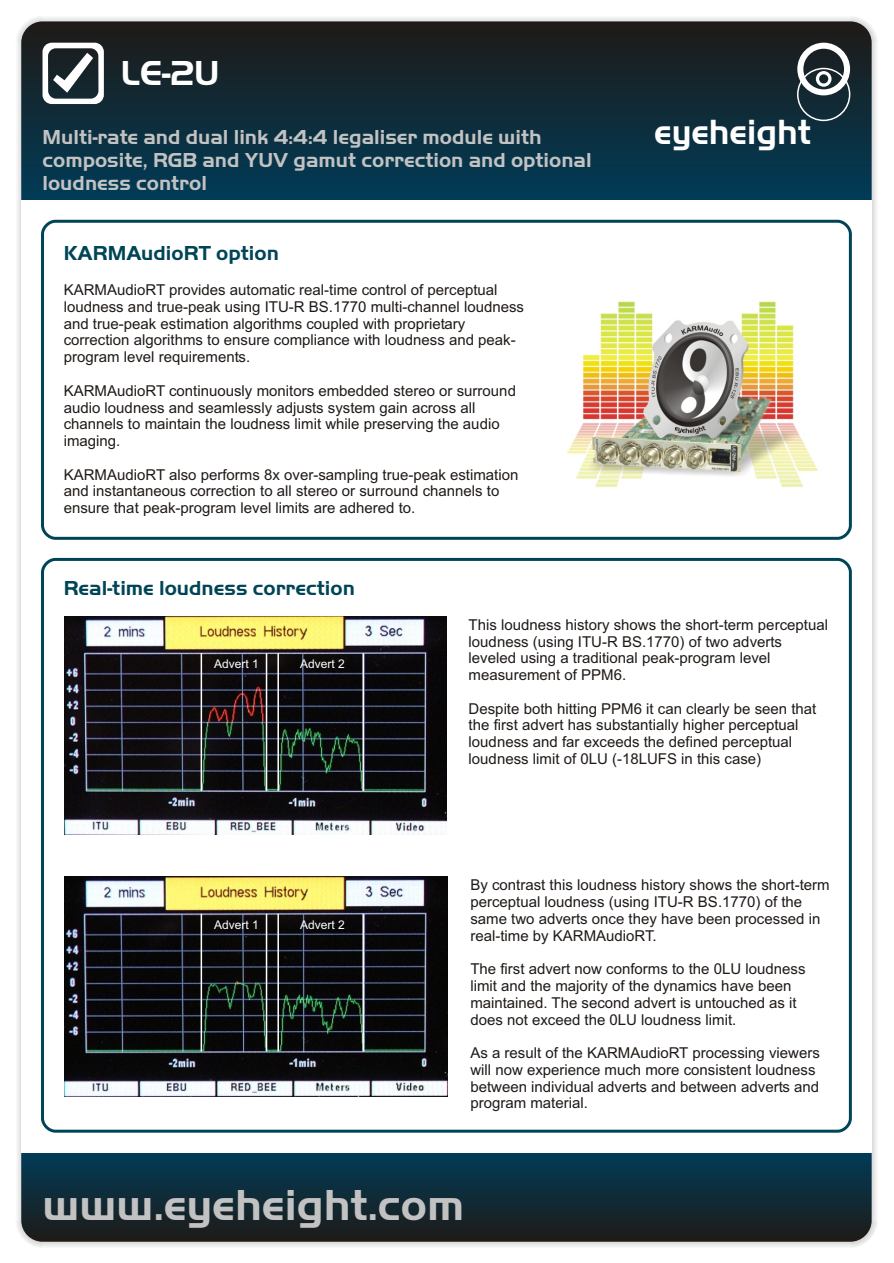
<style>
.page{position:relative;width:894px;height:1263px;background:#fff}
.page>*{position:absolute;margin:0;border:0;box-sizing:border-box;transform-origin:0 0}
.t1{font:45px "Handel Got D Bol";color:#c2c2c2}
.t2{font:36.3px "Handel Got D Bol";color:#fff;scale:.95 1}
.t3{font:36px "Handel Got D Bol";color:#fff}
.t4{font:21px/23.1px "Handel Got D Bol";color:#c2c2c2}
.t5{font:21px "Handel Got D Bol";color:#004557}
.t6{font:15px/16.8px "Arial";color:#1f1a17}
.t7{font:12px "Arial";color:#fff}
</style>
<div class="page">
<svg style="left:16px;top:1220px;width:27px;height:27px"></svg>
<svg style="left:850px;top:1220px;width:27px;height:28px"></svg>
<div style="left:43px;top:1220px;width:807px;height:28px;background:#e8e8e7"></div>
<div style="left:43px;top:15px;width:807px;height:28px;background:#eee"></div>
<div style="left:15px;top:43px;width:28px;height:1177px;background:#eeeded"></div>
<div style="left:850px;top:43px;width:28px;height:1177px;background:linear-gradient(to bottom,#e8e8e8,#e8e8e8)"></div>
<svg style="left:21px;top:21px;width:851px;height:179px;background:#0f2c39"></svg>
<svg style="left:797px;top:15px;width:81px;height:106px"></svg>
<svg style="left:15px;top:15px;width:89px;height:89px"></svg>
<svg style="left:21px;top:1152px;width:851px;height:90px;background:#132e3a"></svg>
<div style="left:21px;top:200px;width:851px;height:952px;background:#fff"></div>
<div style="left:41px;top:220px;width:811px;height:320px;border:3px solid #004557;border-radius:13px"></div>
<img style="left:567px;top:301px;width:251px;height:187px">
<div style="left:41px;top:558px;width:811px;height:575px;border:3px solid #004557;border-radius:13px"></div>
<img style="left:64px;top:616px;width:383px;height:218px">
<img style="left:65px;top:877px;width:382px;height:219px">
<hr style="left:201px;top:653px;width:1px;height:138px;background:#fff">
<hr style="left:266px;top:653px;width:1px;height:138px;background:#fff">
<hr style="left:277px;top:653px;width:2px;height:138px;background:#fff">
<hr style="left:362px;top:653px;width:2px;height:138px;background:#fff">
<hr style="left:201px;top:914px;width:1px;height:138px;background:#fff">
<hr style="left:266px;top:914px;width:1px;height:138px;background:#fff">
<hr style="left:277px;top:914px;width:2px;height:138px;background:#fff">
<hr style="left:362px;top:914px;width:2px;height:138px;background:#fff">
<h3 class="t3" style="left:121px;top:56px;width:100px">LE-2U</h3>
<h3 class="t4" style="left:43px;top:126px;width:551px">Multi-rate and dual link 4:4:4 legaliser module with composite, RGB and YUV gamut correction and optional loudness control</h3>
<h3 class="t5" style="left:64px;top:243px;width:217px">KARMAudioRT option</h3>
<p class="t6" style="left:64px;top:283px;width:462px">KARMAudioRT provides automatic real-time control of perceptual loudness and true-peak using ITU-R BS.1770 multi-channel loudness and true-peak estimation algorithms coupled with proprietary correction algorithms to ensure compliance with loudness and peak&shy;program level requirements.</p>
<p class="t6" style="left:64px;top:383px;width:454px">KARMAudioRT continuously monitors embedded stereo or surround audio loudness and seamlessly adjusts system gain across all channels to maintain the loudness limit while preserving the audio imaging.</p>
<p class="t6" style="left:64px;top:467px;width:456px">KARMAudioRT also performs 8x over-sampling true-peak estimation and instantaneous correction to all stereo or surround channels to ensure that peak-program level limits are adhered to.</p>
<h3 class="t5" style="left:64px;top:578px;width:293px">Real-time loudness correction</h3>
<h2 class="t2" style="left:654px;top:114px;width:167px">eyeheight</h2>
<p class="t7" style="left:214px;top:659px;width:46px">Advert 1</p>
<p class="t7" style="left:300px;top:659px;width:46px">Advert 2</p>
<p class="t7" style="left:214px;top:920px;width:46px">Advert 1</p>
<p class="t7" style="left:300px;top:920px;width:46px">Advert 2</p>
<p class="t6" style="left:469px;top:618px;width:361px">This loudness history shows the short-term perceptual loudness (using ITU-R BS.1770) of two adverts leveled using a traditional peak-program level measurement of PPM6.</p>
<p class="t6" style="left:469px;top:701px;width:349px">Despite both hitting PPM6 it can clearly be seen that the first advert has substantially higher perceptual loudness and far exceeds the defined perceptual loudness limit of 0LU (-18LUFS in this case)</p>
<p class="t6" style="left:470px;top:878px;width:361px">By contrast this loudness history shows the short-term perceptual loudness (using ITU-R BS.1770) of the same two adverts once they have been processed in real-time by KARMAudioRT.</p>
<p class="t6" style="left:470px;top:962px;width:337px">The first advert now conforms to the 0LU loudness limit and the majority of the dynamics have been maintained. The second advert is untouched as it does not exceed the 0LU loudness limit.</p>
<p class="t6" style="left:470px;top:1046px;width:351px">As a result of the KARMAudioRT processing viewers will now experience much more consistent loudness between individual adverts and between adverts and program material.</p>
<h1 class="t1" style="left:43px;top:1184px;width:423px">www.eyeheight.com</h1>
</div>
